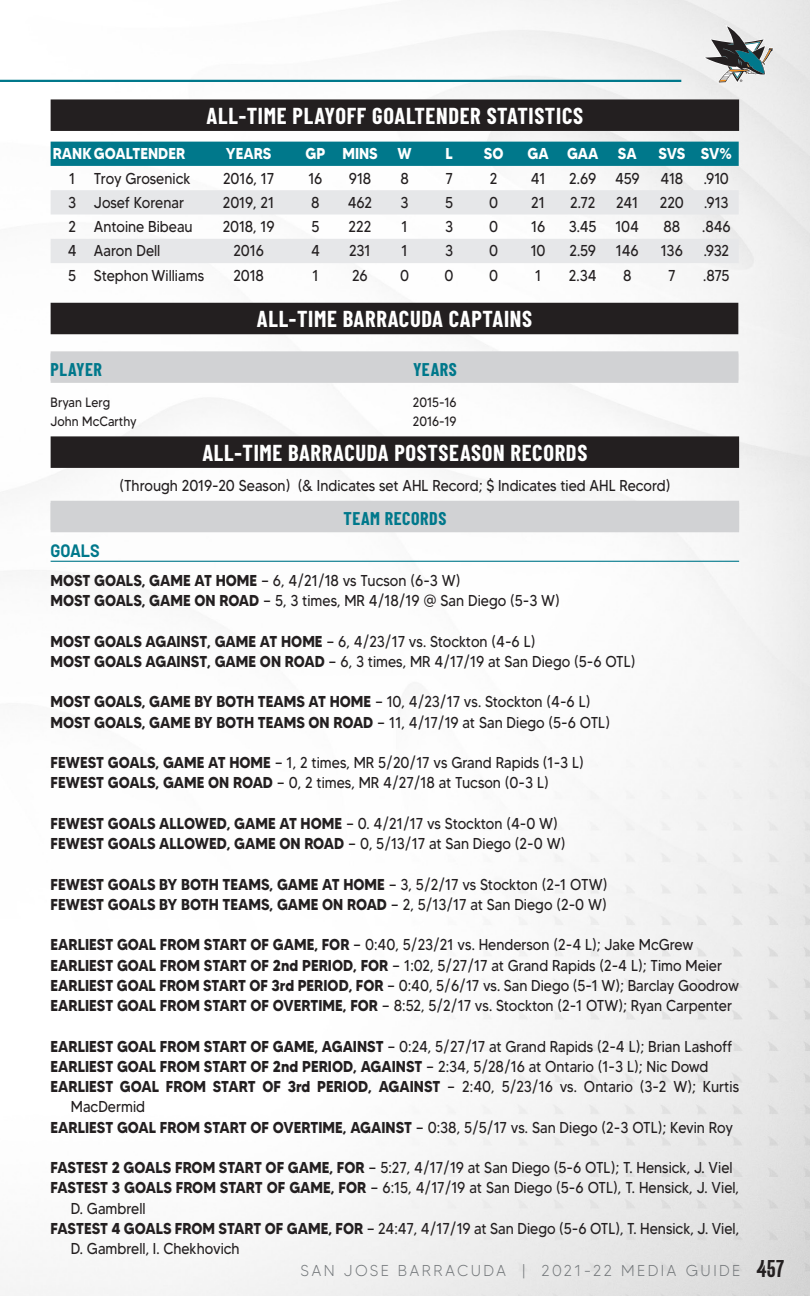
<style>
.page{position:relative;width:810px;height:1296px;background:#fff}
.page>*{position:absolute;margin:0;border:0;box-sizing:border-box;transform-origin:0 0}
.PAGE-HEADER{font:700 22.5px "Barlow Condensed";letter-spacing:.03em;color:#fff}
.graybar_teal_text{font:700 18px "Barlow Condensed";letter-spacing:.03em;color:#00788b}
.STAT_HEADER_TEAL{font:700 18px "Barlow";color:#00788b;scale:.9 1}
.Body{font:15.75px/20.2px "MADETOMMY";color:#231f20;scale:.9 1}
.Body-2{font:700 15.75px "MADETOMMY";color:#231f20;scale:.9 1}
.Body-3{font:700 15.75px "MADETOMMY";color:#fff;scale:.9 1}
.t1{font:300 15.75px "MADETOMMY";letter-spacing:.15em;color:#73777a}
.BIO_BODY_6_8{font:13.5px "MADETOMMY";letter-spacing:.005em;color:#231f20;scale:.9 1}
.s1{font-weight:700}
.s2{font-weight:400}
.s3{font-family:"Tusker Grotesk 6500";font-weight:500;font-size:18px;color:#231f20}
</style>
<div class="page">
<svg style="left:704px;top:25px;width:69px;height:58px"></svg>
<hr style="left:0;top:80px;width:681px;height:2px;background:#00788b">
<div style="left:51px;top:99px;width:688px;height:32px;background:#231f20"></div>
<div style="left:51px;top:142px;width:688px;height:24px;background:#00788b"></div>
<svg style="left:51px;top:190px;width:688px;height:73px;fill:#e6e7e9"></svg>
<div style="left:51px;top:303px;width:687px;height:31px;background:#231f20"></div>
<div style="left:51px;top:351px;width:687px;height:32px;background:#d1d2d4"></div>
<div style="left:51px;top:436px;width:688px;height:32px;background:#231f20"></div>
<div style="left:51px;top:501px;width:688px;height:31px;background:#d1d2d4"></div>
<hr style="left:51px;top:561px;width:688px;height:1px;background:#00788b">
<p class="PAGE-HEADER" style="left:207px;top:100px;width:378px">ALL-TIME PLAYOFF GOALTENDER STATISTICS</p>
<p class="Body-3" style="left:53px;top:144px;width:149px">RANKGOALTENDER</p>
<p class="Body-3" style="left:226px;top:144px;width:52px">YEARS</p>
<p class="Body-3" style="left:306px;top:144px;width:24px">GP</p>
<p class="Body-3" style="left:342px;top:144px;width:41px">MINS</p>
<p class="Body-3" style="left:397px;top:144px;width:17px">W</p>
<p class="Body-3" style="left:445px;top:144px;width:10px">L</p>
<p class="Body-3" style="left:484px;top:144px;width:23px">SO</p>
<p class="Body-3" style="left:528px;top:144px;width:25px">GA</p>
<p class="Body-3" style="left:567px;top:144px;width:37px">GAA</p>
<p class="Body-3" style="left:618px;top:144px;width:22px">SA</p>
<p class="Body-3" style="left:659px;top:144px;width:31px">SVS</p>
<p class="Body-3" style="left:701px;top:144px;width:36px">SV%</p>
<p class="Body" style="left:69px;top:168px;width:8px">1</p>
<p class="Body" style="left:94px;top:168px;width:109px">Troy Grosenick</p>
<p class="Body" style="left:223px;top:168px;width:58px">2016, 17</p>
<p class="Body" style="left:308px;top:168px;width:17px">16</p>
<p class="Body" style="left:349px;top:168px;width:26px">918</p>
<p class="Body" style="left:400px;top:168px;width:11px">8</p>
<p class="Body" style="left:445px;top:168px;width:10px">7</p>
<p class="Body" style="left:490px;top:168px;width:10px">2</p>
<p class="Body" style="left:531px;top:168px;width:18px">41</p>
<p class="Body" style="left:569px;top:168px;width:31px">2.69</p>
<p class="Body" style="left:615px;top:168px;width:29px">459</p>
<p class="Body" style="left:660px;top:168px;width:27px">418</p>
<p class="Body" style="left:704px;top:168px;width:29px">.910</p>
<p class="Body" style="left:68px;top:192px;width:10px">3</p>
<p class="Body" style="left:94px;top:192px;width:102px">Josef Korenar</p>
<p class="Body" style="left:223px;top:192px;width:59px">2019, 21</p>
<p class="Body" style="left:311px;top:192px;width:11px">8</p>
<p class="Body" style="left:348px;top:192px;width:28px">462</p>
<p class="Body" style="left:401px;top:192px;width:10px">3</p>
<p class="Body" style="left:445px;top:192px;width:10px">5</p>
<p class="Body" style="left:489px;top:192px;width:12px">0</p>
<p class="Body" style="left:531px;top:192px;width:17px">21</p>
<p class="Body" style="left:570px;top:192px;width:30px">2.72</p>
<p class="Body" style="left:616px;top:192px;width:26px">241</p>
<p class="Body" style="left:660px;top:192px;width:28px">220</p>
<p class="Body" style="left:704px;top:192px;width:28px">.913</p>
<p class="Body" style="left:68px;top:216px;width:10px">2</p>
<p class="Body" style="left:94px;top:216px;width:111px">Antoine Bibeau</p>
<p class="Body" style="left:223px;top:216px;width:59px">2018, 19</p>
<p class="Body" style="left:311px;top:216px;width:10px">5</p>
<p class="Body" style="left:349px;top:216px;width:27px">222</p>
<p class="Body" style="left:401px;top:216px;width:8px">1</p>
<p class="Body" style="left:445px;top:216px;width:10px">3</p>
<p class="Body" style="left:489px;top:216px;width:12px">0</p>
<p class="Body" style="left:531px;top:216px;width:17px">16</p>
<p class="Body" style="left:569px;top:216px;width:32px">3.45</p>
<p class="Body" style="left:616px;top:216px;width:28px">104</p>
<p class="Body" style="left:663px;top:216px;width:20px">88</p>
<p class="Body" style="left:702px;top:216px;width:33px">.846</p>
<p class="Body" style="left:68px;top:241px;width:11px">4</p>
<p class="Body" style="left:94px;top:241px;width:75px">Aaron Dell</p>
<p class="Body" style="left:233px;top:241px;width:35px">2016</p>
<p class="Body" style="left:311px;top:241px;width:11px">4</p>
<p class="Body" style="left:349px;top:241px;width:26px">231</p>
<p class="Body" style="left:401px;top:241px;width:8px">1</p>
<p class="Body" style="left:445px;top:241px;width:10px">3</p>
<p class="Body" style="left:489px;top:241px;width:12px">0</p>
<p class="Body" style="left:531px;top:241px;width:18px">10</p>
<p class="Body" style="left:569px;top:241px;width:31px">2.59</p>
<p class="Body" style="left:616px;top:241px;width:27px">146</p>
<p class="Body" style="left:661px;top:241px;width:26px">136</p>
<p class="Body" style="left:704px;top:241px;width:30px">.932</p>
<p class="Body" style="left:68px;top:265px;width:10px">5</p>
<p class="Body" style="left:94px;top:265px;width:124px">Stephon Williams</p>
<p class="Body" style="left:233px;top:265px;width:36px">2018</p>
<p class="Body" style="left:312px;top:265px;width:8px">1</p>
<p class="Body" style="left:352px;top:265px;width:19px">26</p>
<p class="Body" style="left:400px;top:265px;width:12px">0</p>
<p class="Body" style="left:445px;top:265px;width:12px">0</p>
<p class="Body" style="left:489px;top:265px;width:12px">0</p>
<p class="Body" style="left:535px;top:265px;width:8px">1</p>
<p class="Body" style="left:569px;top:265px;width:32px">2.34</p>
<p class="Body" style="left:623px;top:265px;width:11px">8</p>
<p class="Body" style="left:668px;top:265px;width:10px">7</p>
<p class="Body" style="left:703px;top:265px;width:31px">.875</p>
<p class="PAGE-HEADER" style="left:257px;top:303px;width:277px">ALL-TIME BARRACUDA CAPTAINS</p>
<p class="graybar_teal_text" style="left:51px;top:356px;width:53px">PLAYER</p>
<p class="graybar_teal_text" style="left:413px;top:356px;width:45px">YEARS</p>
<p class="BIO_BODY_6_8" style="left:51px;top:394px;width:68px">Bryan Lerg</p>
<p class="BIO_BODY_6_8" style="left:413px;top:394px;width:50px">2015-16</p>
<p class="BIO_BODY_6_8" style="left:51px;top:413px;width:97px">John McCarthy</p>
<p class="BIO_BODY_6_8" style="left:413px;top:413px;width:50px">2016-19</p>
<p class="PAGE-HEADER" style="left:202px;top:437px;width:386px">ALL-TIME BARRACUDA POSTSEASON RECORDS</p>
<p class="Body" style="left:119px;top:476px;width:614px">(Through 2019-20 Season) (&amp; Indicates set AHL Record; $ Indicates tied AHL Record)</p>
<p class="graybar_teal_text" style="left:343px;top:506px;width:104px">TEAM RECORDS</p>
<p class="STAT_HEADER_TEAL" style="left:51px;top:540px;width:56px">GOALS</p>
<p class="Body" style="left:51px;top:570px;width:457px"><span class="s1">MOST GOALS, GAME AT HOME</span> — 6, 4/21/18 vs Tucson (6-3 W)</p>
<p class="Body" style="left:51px;top:590px;width:567px"><span class="s1">MOST GOALS, GAME ON ROAD</span> — 5, 3 times, MR 4/18/19 @ San Diego (5-3 W)</p>
<p class="Body-2" style="left:51px;top:631px;width:540px">MOST GOALS AGAINST, GAME AT HOME <span class="s2">— 6, 4/23/17 vs. Stockton (4-6 L)</span></p>
<p class="Body" style="left:51px;top:651px;width:651px"><span class="s1">MOST GOALS AGAINST, GAME ON ROAD</span> — 6, 3 times, MR 4/17/19 at San Diego (5-6 OTL)</p>
<p class="Body-2" style="left:51px;top:692px;width:601px">MOST GOALS, GAME BY BOTH TEAMS AT HOME <span class="s2">— 10, 4/23/17 vs. Stockton (4-6 L)</span></p>
<p class="Body-2" style="left:51px;top:712px;width:623px">MOST GOALS, GAME BY BOTH TEAMS ON ROAD <span class="s2">— 11, 4/17/19 at San Diego (5-6 OTL)</span></p>
<p class="Body" style="left:51px;top:752px;width:594px"><span class="s1">FEWEST GOALS, GAME AT HOME</span> — 1, 2 times, MR 5/20/17 vs Grand Rapids (1-3 L)</p>
<p class="Body" style="left:51px;top:773px;width:555px"><span class="s1">FEWEST GOALS, GAME ON ROAD</span> — 0, 2 times, MR 4/27/18 at Tucson (0-3 L)</p>
<p class="Body-2" style="left:51px;top:813px;width:565px">FEWEST GOALS ALLOWED, GAME AT HOME <span class="s2">— 0. 4/21/17 vs Stockton (4-0 W)</span></p>
<p class="Body-2" style="left:51px;top:834px;width:573px">FEWEST GOALS ALLOWED, GAME ON ROAD <span class="s2">— 0, 5/13/17 at San Diego (2-0 W)</span></p>
<p class="Body-2" style="left:51px;top:874px;width:620px">FEWEST GOALS BY BOTH TEAMS, GAME AT HOME <span class="s2">— 3, 5/2/17 vs Stockton (2-1 OTW)</span></p>
<p class="Body-2" style="left:51px;top:894px;width:619px">FEWEST GOALS BY BOTH TEAMS, GAME ON ROAD <span class="s2">— 2, 5/13/17 at San Diego (2-0 W)</span></p>
<p class="Body" style="left:51px;top:935px;width:716px"><span class="s1">EARLIEST GOAL FROM START OF GAME, FOR</span> — 0:40, 5/23/21 vs. Henderson (2-4 L); Jake McGrew</p>
<p class="Body" style="left:51px;top:955px;width:748px"><span class="s1">EARLIEST GOAL FROM START OF 2nd PERIOD, FOR</span> — 1:02, 5/27/17 at Grand Rapids (2-4 L); Timo Meier</p>
<p class="Body" style="left:51px;top:975px;width:767px"><span class="s1">EARLIEST GOAL FROM START OF 3rd PERIOD, FOR</span> — 0:40, 5/6/17 vs. San Diego (5-1 W); Barclay Goodrow</p>
<p class="Body" style="left:51px;top:995px;width:759px"><span class="s1">EARLIEST GOAL FROM START OF OVERTIME, FOR</span> — 8:52, 5/2/17 vs. Stockton (2-1 OTW); Ryan Carpenter</p>
<p class="Body" style="left:51px;top:1036px;width:759px"><span class="s1">EARLIEST GOAL FROM START OF GAME, AGAINST</span> — 0:24, 5/27/17 at Grand Rapids (2-4 L); Brian Lashoff</p>
<p class="Body-2" style="left:51px;top:1056px;width:732px">EARLIEST GOAL FROM START OF 2nd PERIOD, AGAINST <span class="s2">— 2:34, 5/28/16 at Ontario (1-3 L); Nic Dowd</span></p>
<p class="Body" style="left:71px;top:1076px;width:744px;text-indent:-20px"><span class="s1">EARLIEST GOAL FROM START OF 3rd PERIOD, AGAINST</span> — 2:40, 5/23/16 vs. Ontario (3-2 W); Kurtis<br>MacDermid</p>
<p class="Body" style="left:51px;top:1117px;width:760px"><span class="s1">EARLIEST GOAL FROM START OF OVERTIME, AGAINST</span> — 0:38, 5/5/17 vs. San Diego (2-3 OTL); Kevin Roy</p>
<p class="Body" style="left:51px;top:1157px;width:759px"><span class="s1">FASTEST 2 GOALS FROM START OF GAME, FOR</span> — 5:27, 4/17/19 at San Diego (5-6 OTL); T. Hensick, J. Viel</p>
<p class="Body" style="left:71px;top:1178px;width:744px;text-indent:-20px"><span class="s1">FASTEST 3 GOALS FROM START OF GAME, FOR</span> — 6:15, 4/17/19 at San Diego (5-6 OTL), T. Hensick, J. Viel,<br>D. Gambrell</p>
<p class="Body" style="left:71px;top:1218px;width:744px;text-indent:-20px"><span class="s1">FASTEST 4 GOALS FROM START OF GAME, FOR</span> — 24:47, 4/17/19 at San Diego (5-6 OTL), T. Hensick, J. Viel,<br>D. Gambrell, I. Chekhovich</p>
<p class="t1" style="left:301px;top:1261px;width:485px">SAN JOSE BARRACUDA | 2021-22 MEDIA GUIDE <span class="s3">457</span></p>
</div>
